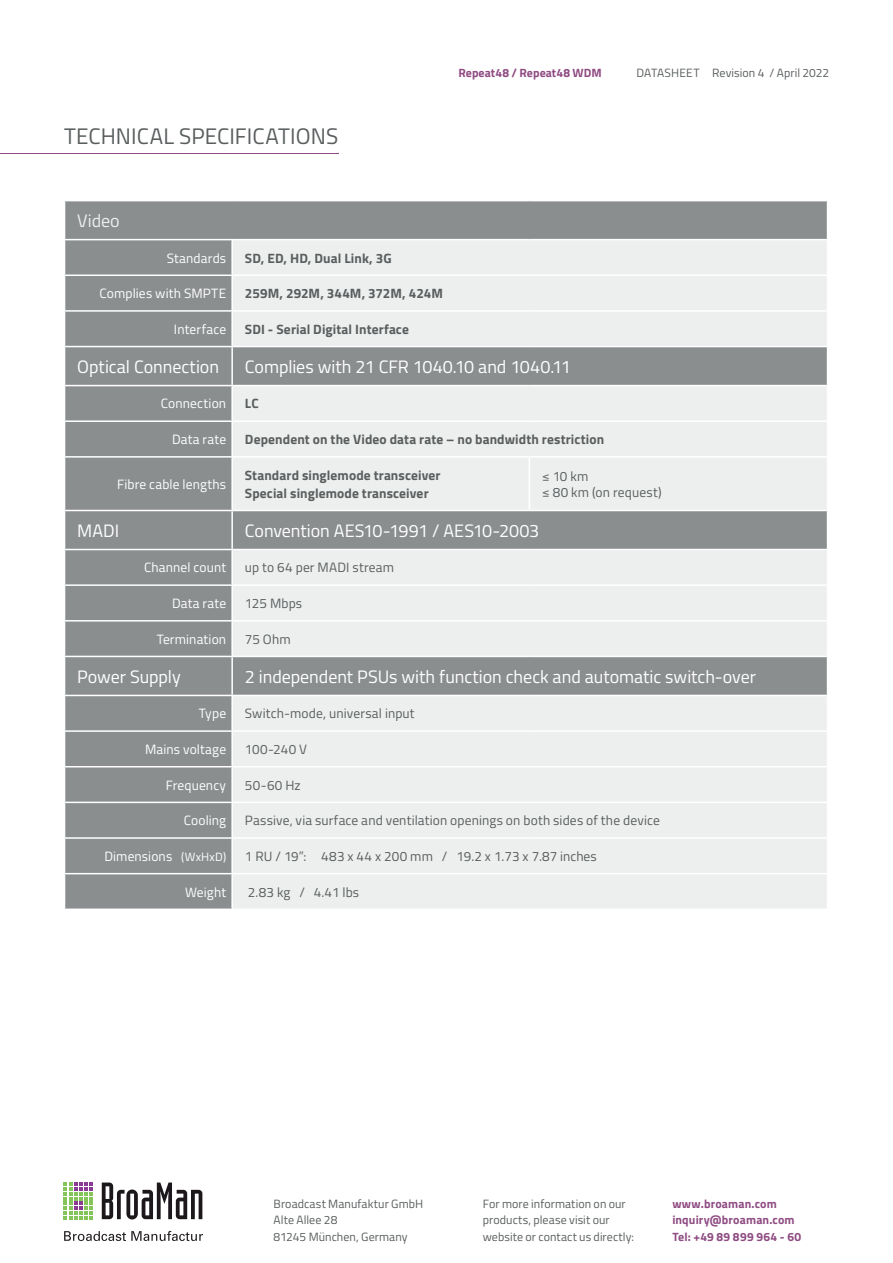
<style>
.page{position:relative;width:893px;height:1263px;background:#fff}
.page>*{position:absolute;margin:0;border:0;box-sizing:border-box;transform-origin:0 0}
.t1{font:22.5px "Titillium";letter-spacing:.005em;color:#5a5e5f}
.t2{font:18px "Titillium";letter-spacing:-.005em;color:#fff}
.t3{font:18px "Titillium";color:#edefee}
.t4{font:700 13.5px/18px "Titillium";letter-spacing:.01em;color:#5a5e5f}
.t5{font:13.5px "Titillium";letter-spacing:.01em;color:#fff}
.t6{font:13.5px/16.2px "Titillium";letter-spacing:.01em;color:#5b5f60}
.t7{font:13.5px "Titillium";color:#5a5e5f}
.t8{font:12px/16.5px "Titillium";letter-spacing:.005em;color:#5a5e5f}
.t9{font:700 12px/16.5px "Titillium";letter-spacing:.01em;color:#8f4c83}
.s1{font-size:12px}
</style>
<div class="page">
<div style="left:65px;top:201px;width:762px;height:707px;background:#8b8e8f"></div>
<svg style="left:233px;top:240px;width:594px;height:668px;background:#dcdedd"></svg>
<hr style="left:64px;top:239px;width:168px;height:1px;background:#fff">
<hr style="left:232px;top:239px;width:297px;height:1px;background:#fff">
<hr style="left:231px;top:240px;width:2px;height:34px;background:#fff">
<hr style="left:529px;top:239px;width:299px;height:1px;background:#fff">
<hr style="left:64px;top:274px;width:168px;height:2px;background:#fff">
<hr style="left:232px;top:274px;width:297px;height:2px;background:#fff">
<hr style="left:231px;top:276px;width:2px;height:34px;background:#fff">
<hr style="left:529px;top:274px;width:299px;height:2px;background:#fff">
<hr style="left:64px;top:310px;width:168px;height:2px;background:#fff">
<hr style="left:232px;top:310px;width:297px;height:2px;background:#fff">
<hr style="left:231px;top:312px;width:2px;height:34px;background:#fff">
<hr style="left:529px;top:310px;width:299px;height:2px;background:#fff">
<hr style="left:64px;top:346px;width:168px;height:1px;background:#fff">
<hr style="left:64px;top:385px;width:168px;height:1px;background:#fff">
<hr style="left:231px;top:386px;width:2px;height:34px;background:#fff">
<hr style="left:231px;top:458px;width:2px;height:52px;background:#fff">
<hr style="left:529px;top:458px;width:1px;height:52px;background:#fff">
<hr style="left:64px;top:510px;width:168px;height:1px;background:#fff">
<hr style="left:64px;top:584px;width:168px;height:2px;background:#fff">
<hr style="left:64px;top:620px;width:168px;height:1px;background:#fff">
<hr style="left:64px;top:695px;width:168px;height:1px;background:#fff">
<hr style="left:231px;top:696px;width:2px;height:34px;background:#fff">
<hr style="left:64px;top:730px;width:168px;height:2px;background:#fff">
<hr style="left:232px;top:730px;width:297px;height:2px;background:#fff">
<hr style="left:231px;top:732px;width:2px;height:34px;background:#fff">
<hr style="left:529px;top:730px;width:299px;height:2px;background:#fff">
<hr style="left:64px;top:766px;width:168px;height:1px;background:#fff">
<hr style="left:232px;top:766px;width:297px;height:1px;background:#fff">
<hr style="left:231px;top:767px;width:2px;height:35px;background:#fff">
<hr style="left:529px;top:766px;width:299px;height:1px;background:#fff">
<hr style="left:64px;top:802px;width:168px;height:1px;background:#fff">
<hr style="left:232px;top:802px;width:297px;height:1px;background:#fff">
<hr style="left:231px;top:803px;width:2px;height:34px;background:#fff">
<hr style="left:529px;top:802px;width:299px;height:1px;background:#fff">
<hr style="left:64px;top:837px;width:168px;height:2px;background:#fff">
<hr style="left:232px;top:837px;width:297px;height:2px;background:#fff">
<hr style="left:231px;top:839px;width:2px;height:34px;background:#fff">
<hr style="left:529px;top:837px;width:299px;height:2px;background:#fff">
<hr style="left:64px;top:873px;width:168px;height:1px;background:#fff">
<hr style="left:232px;top:873px;width:297px;height:1px;background:#fff">
<hr style="left:231px;top:874px;width:2px;height:34px;background:#fff">
<hr style="left:529px;top:873px;width:299px;height:1px;background:#fff">
<hr style="left:64px;top:420px;width:168px;height:2px;background:#fff">
<hr style="left:231px;top:422px;width:2px;height:34px;background:#fff">
<hr style="left:64px;top:456px;width:168px;height:2px;background:#fff">
<hr style="left:232px;top:420px;width:297px;height:2px;background:#fff">
<hr style="left:529px;top:420px;width:299px;height:2px;background:#fff">
<hr style="left:232px;top:456px;width:297px;height:2px;background:#fff">
<hr style="left:529px;top:456px;width:299px;height:2px;background:#fff">
<hr style="left:232px;top:510px;width:297px;height:1px;background:#fff">
<hr style="left:231px;top:511px;width:2px;height:38px;background:#fff">
<hr style="left:529px;top:510px;width:299px;height:1px;background:#fff">
<hr style="left:232px;top:584px;width:297px;height:2px;background:#fff">
<hr style="left:529px;top:584px;width:299px;height:2px;background:#fff">
<hr style="left:232px;top:620px;width:297px;height:1px;background:#fff">
<hr style="left:529px;top:620px;width:299px;height:1px;background:#fff">
<hr style="left:231px;top:657px;width:2px;height:38px;background:#fff">
<hr style="left:232px;top:695px;width:297px;height:1px;background:#fff">
<hr style="left:529px;top:695px;width:299px;height:1px;background:#fff">
<hr style="left:232px;top:346px;width:297px;height:1px;background:#fff">
<hr style="left:231px;top:347px;width:2px;height:38px;background:#fff">
<hr style="left:529px;top:346px;width:299px;height:1px;background:#fff">
<hr style="left:232px;top:385px;width:297px;height:1px;background:#fff">
<hr style="left:529px;top:385px;width:299px;height:1px;background:#fff">
<hr style="left:232px;top:549px;width:297px;height:1px;background:#fff">
<hr style="left:529px;top:549px;width:299px;height:1px;background:#fff">
<hr style="left:232px;top:656px;width:297px;height:1px;background:#fff">
<hr style="left:529px;top:656px;width:299px;height:1px;background:#fff">
<hr style="left:64px;top:549px;width:168px;height:1px;background:#fff">
<hr style="left:231px;top:550px;width:2px;height:34px;background:#fff">
<hr style="left:231px;top:586px;width:2px;height:34px;background:#fff">
<hr style="left:231px;top:621px;width:2px;height:35px;background:#fff">
<hr style="left:64px;top:656px;width:168px;height:1px;background:#fff">
<hr style="left:0;top:153px;width:338px;height:1px;background:#8f4c83">
<svg style="left:64px;top:1182px;width:29px;height:37px"></svg>
<svg style="left:102px;top:1182px;width:100px;height:37px"></svg>
<svg style="left:64px;top:1231px;width:139px;height:10px"></svg>
<h1 class="t1" style="left:64px;top:120px;width:276px">TECHNICAL SPECIFICATIONS</h1>
<h2 class="t3" style="left:77px;top:207px;width:44px">Video</h2>
<p class="t9" style="left:458px;top:64px;width:145px">Repeat48 / Repeat48 WDM</p>
<p class="t8" style="left:636px;top:64px;width:194px">DATASHEET Revision 4 / April 2022</p>
<p class="t5" style="left:167px;top:248px;width:61px">Standards</p>
<p class="t4" style="left:245px;top:248px;width:148px">SD, ED, HD, Dual Link, 3G</p>
<p class="t5" style="left:99px;top:284px;width:128px">Complies with SMPTE</p>
<p class="t4" style="left:245px;top:284px;width:200px">259M, 292M, 344M, 372M, 424M</p>
<p class="t5" style="left:174px;top:319px;width:54px">Interface</p>
<p class="t4" style="left:245px;top:319px;width:165px">SDI - Serial Digital Interface</p>
<h2 class="t2" style="left:77px;top:353px;width:143px">Optical Connection</h2>
<h2 class="t2" style="left:245px;top:353px;width:327px">Complies with 21 CFR 1040.10 and 1040.11</h2>
<p class="t5" style="left:161px;top:394px;width:67px">Connection</p>
<p class="t4" style="left:245px;top:394px;width:15px">LC</p>
<p class="t5" style="left:172px;top:429px;width:56px">Data rate</p>
<p class="t4" style="left:245px;top:430px;width:361px">Dependent on the Video data rate – no bandwidth restriction</p>
<p class="t5" style="left:117px;top:474px;width:111px">Fibre cable lengths</p>
<p class="t4" style="left:245px;top:465px;width:197px">Standard singlemode transceiver<br>Special singlemode transceiver</p>
<p class="t6" style="left:542px;top:467px;width:121px">≤ 10 km<br>≤ 80 km (on request)</p>
<h2 class="t2" style="left:77px;top:517px;width:43px">MADI</h2>
<h2 class="t2" style="left:245px;top:517px;width:296px">Convention AES10-1991 / AES10-2003</h2>
<p class="t5" style="left:144px;top:558px;width:84px">Channel count</p>
<p class="t6" style="left:245px;top:559px;width:151px">up to 64 per MADI stream</p>
<p class="t5" style="left:172px;top:593px;width:56px">Data rate</p>
<p class="t6" style="left:245px;top:594px;width:59px">125 Mbps</p>
<p class="t5" style="left:157px;top:629px;width:71px">Termination</p>
<p class="t6" style="left:245px;top:630px;width:47px">75 Ohm</p>
<h2 class="t2" style="left:77px;top:663px;width:105px">Power Supply</h2>
<h2 class="t2" style="left:245px;top:663px;width:512px">2 independent PSUs with function check and automatic switch-over</h2>
<p class="t5" style="left:199px;top:704px;width:29px">Type</p>
<p class="t6" style="left:245px;top:705px;width:171px">Switch-mode, universal input</p>
<p class="t5" style="left:145px;top:739px;width:83px">Mains voltage</p>
<p class="t6" style="left:245px;top:740px;width:64px">100-240 V</p>
<p class="t5" style="left:166px;top:775px;width:62px">Frequency</p>
<p class="t6" style="left:245px;top:776px;width:57px">50-60 Hz</p>
<p class="t5" style="left:184px;top:811px;width:44px">Cooling</p>
<p class="t6" style="left:245px;top:812px;width:416px">Passive, via surface and ventilation openings on both sides of the device</p>
<p class="t5" style="left:104px;top:846px;width:123px">Dimensions <span class="s1">(WxHxD)</span></p>
<p class="t7" style="left:245px;top:846px;width:353px">1 RU / 19”: 483 x 44 x 200 mm / 19.2 x 1.73 x 7.87 inches</p>
<p class="t5" style="left:185px;top:882px;width:43px">Weight</p>
<p class="t7" style="left:248px;top:882px;width:113px">2.83 kg / 4.41 lbs</p>
<p class="t8" style="left:274px;top:1195px;width:151px">Broadcast Manufaktur GmbH<br>Alte Allee 28<br>81245 München, Germany</p>
<p class="t8" style="left:483px;top:1195px;width:153px">For more information on our products, please visit our website or contact us directly:</p>
<p class="t9" style="left:672px;top:1195px;width:130px">www.broaman.com inquiry@broaman.com<br>Tel: +49 89 899 964 - 60</p>
</div>
